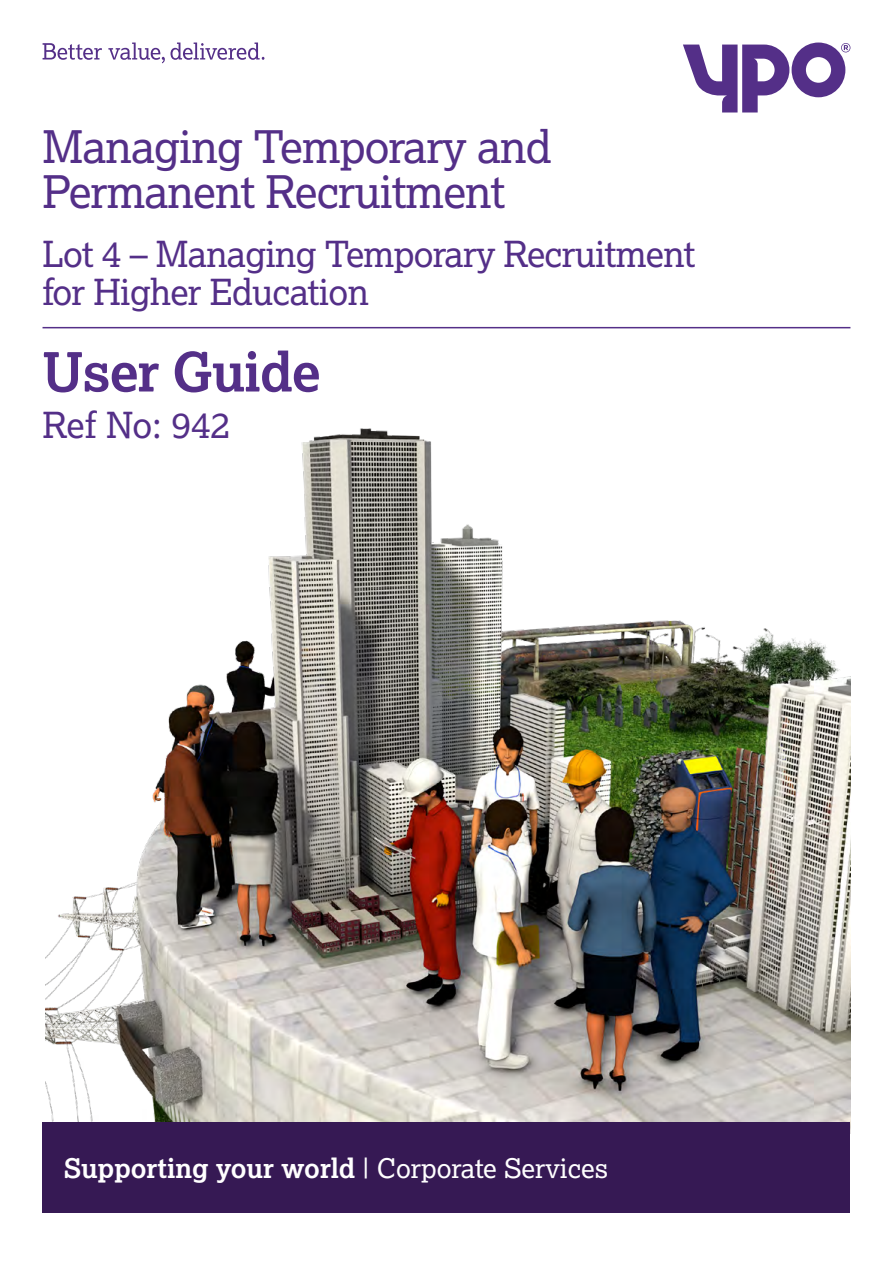
<style>
.page{position:relative;width:893px;height:1263px;background:#fff}
.page>*{position:absolute;margin:0;border:0;box-sizing:border-box;transform-origin:0 0}
.t1{font:700 54px "Lexia";letter-spacing:-.02em;color:#542f88}
.t2{font:45px/45px "Lexia";letter-spacing:-.02em;color:#542f88}
.t3{font:36px/37.5px "Lexia";letter-spacing:-.02em;color:#542f88}
.t4{font:700 27px "Lexia";color:#fff}
.s1{font-weight:400}
</style>
<div class="page">
<img style="left:46px;top:428px;width:804px;height:694px">
<svg style="left:683px;top:43px;width:167px;height:69px"></svg>
<svg style="left:43px;top:43px;width:221px;height:20px"></svg>
<hr style="left:43px;top:327px;width:807px;height:1px;background:#542f88">
<div style="left:43px;top:1122px;width:807px;height:91px;background:#361954"></div>
<p class="t2" style="left:43px;top:123px;width:511px">Managing Temporary and<br>Permanent Recruitment</p>
<p class="t3" style="left:43px;top:235px;width:654px">Lot 4 – Managing Temporary Recruitment for Higher Education</p>
<h1 class="t1" style="left:43px;top:338px;width:280px">User Guide</h1>
<p class="t3" style="left:43px;top:405px;width:189px">Ref No: 942</p>
<p class="t4" style="left:64px;top:1151px;width:546px">Supporting your world <span class="s1">| Corporate Services</span></p>
</div>
